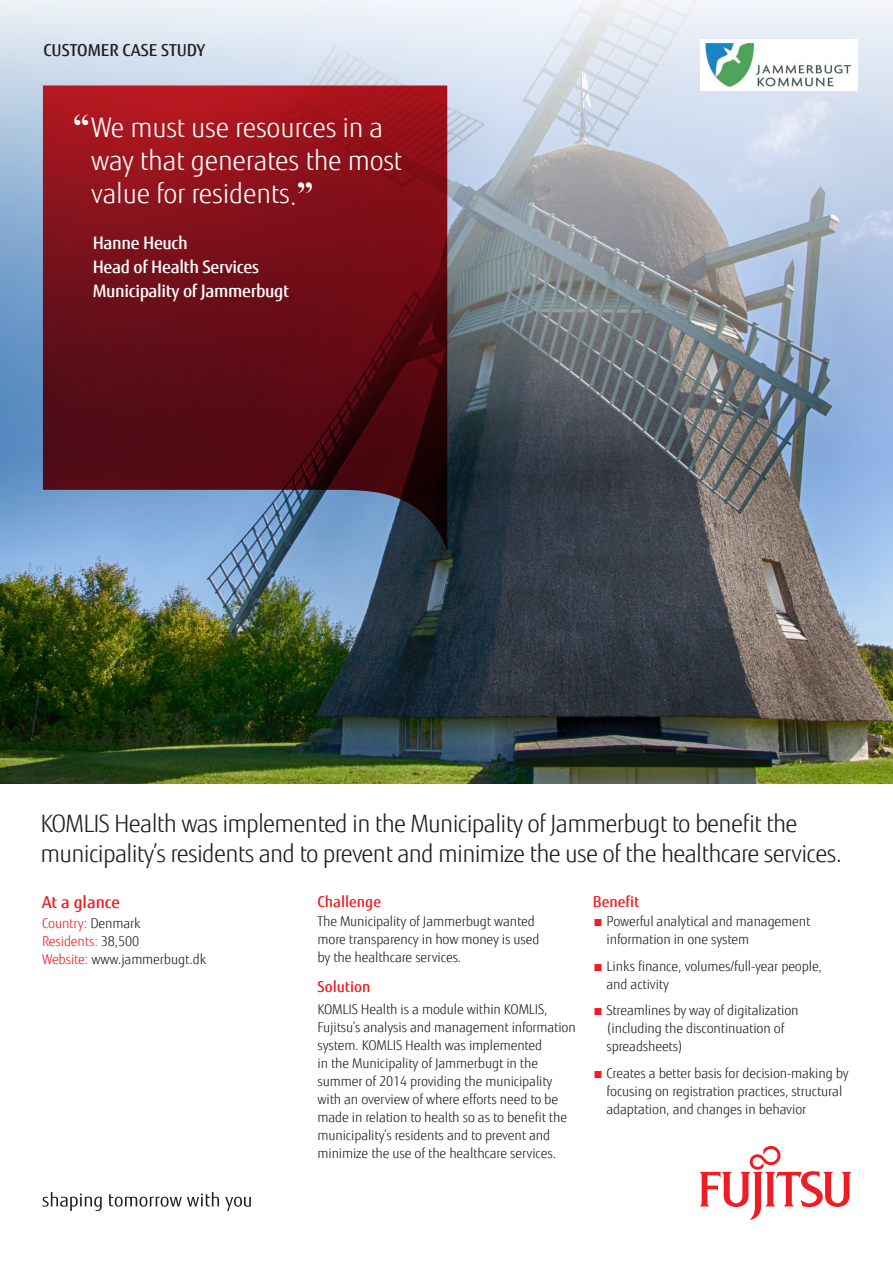
<style>
.page{position:relative;width:893px;height:1263px;background:#fff}
.page>*{position:absolute;margin:0;border:0;box-sizing:border-box;transform-origin:0 0}
.t1{font:300 27px/33px "Fujitsu Sans";letter-spacing:-.01em;color:#fff}
.t2{font:300 24px/30px "Fujitsu Sans";letter-spacing:-.03em;color:#231f20}
.t3{font:500 17.25px/24px "Fujitsu Sans";letter-spacing:-.02em;color:#fff}
.Bullet{font:500 16.5px "Fujitsu Sans";color:#231f20}
.Bullet-2{font:500 16.5px "Fujitsu Sans";color:#ee1d23}
.Bullet-3{font:500 15px "Fujitsu Sans";color:#ee1d23}
.Bullet-4{font:300 13.5px/18px "Fujitsu Sans";letter-spacing:-.01em;color:#231f20}
.Bullet-5{font:300 13.5px "Fujitsu Sans";letter-spacing:-.01em;color:#ee1d23}
.s1{font-family:"Times New Roman";font-weight:700;font-size:33px}
.s2{color:#231f20}
.s3{color:#ee1d23}
</style>
<div class="page">
<img style="left:0;top:460px;width:893px;height:323px">
<svg style="left:0;top:0;width:893px;height:460px;background:#a8b4c2"></svg>
<svg style="left:699px;top:1146px;width:153px;height:74px"></svg>
<svg style="left:43px;top:1192px;width:59px;height:19px"></svg>
<svg style="left:109px;top:1192px;width:110px;height:15px"></svg>
<svg style="left:225px;top:1197px;width:26px;height:14px"></svg>
<svg style="left:43px;top:85px;width:404px;height:464px;background:#711e2b"></svg>
<img style="left:701px;top:39px;width:157px;height:51px">
<p class="Bullet" style="left:44px;top:39px;width:163px">CUSTOMER CASE STUDY</p>
<p class="t1" style="left:91px;top:111px;width:312px;text-indent:-18px"><span class="s1">“</span>We must use resources in a way that generates the most value for residents.<span class="s1">”</span></p>
<p class="t3" style="left:93px;top:231px;width:198px">Hanne Heuch<br>Head of Health Services<br>Municipality of Jammerbugt</p>
<p class="t2" style="left:40px;top:809px;width:803px">KOMLIS Health was implemented in the Municipality of Jammerbugt to benefit the municipality’s residents and to prevent and minimize the use of the healthcare services.</p>
<p class="Bullet-2" style="left:42px;top:892px;width:80px">At a glance</p>
<p class="Bullet-5" style="left:42px;top:914px;width:100px">Country: <span class="s2">Denmark</span></p>
<p class="Bullet-5" style="left:42px;top:932px;width:99px">Residents: <span class="s2">38,500</span></p>
<p class="Bullet-4" style="left:42px;top:950px;width:166px"><span class="s3">Website:</span> www.jammerbugt.dk</p>
<p class="Bullet-3" style="left:317px;top:892px;width:65px">Challenge</p>
<p class="Bullet-4" style="left:317px;top:913px;width:224px">The Municipality of Jammerbugt wanted more transparency in how money is used by the healthcare services.</p>
<p class="Bullet-3" style="left:317px;top:977px;width:55px">Solution</p>
<p class="Bullet-4" style="left:317px;top:1000px;width:260px">KOMLIS Health is a module within KOMLIS, Fujitsu’s analysis and management information system. KOMLIS Health was implemented<br>in the Municipality of Jammerbugt in the summer of 2014 providing the municipality with an overview of where efforts need to be made in relation to health so as to benefit the municipality’s residents and to prevent and minimize the use of the healthcare services.</p>
<p class="Bullet-3" style="left:593px;top:892px;width:48px">Benefit</p>
<p class="Bullet-4" style="left:607px;top:913px;width:205px;text-indent:-14px"><span class="s3">■</span> Powerful analytical and management information in one system</p>
<p class="Bullet-4" style="left:607px;top:957px;width:217px;text-indent:-14px"><span class="s3">■</span> Links finance, volumes/full-year people, and activity</p>
<p class="Bullet-4" style="left:607px;top:1002px;width:194px;text-indent:-14px"><span class="s3">■</span> Streamlines by way of digitalization (including the discontinuation of spreadsheets)</p>
<p class="Bullet-4" style="left:607px;top:1064px;width:244px;text-indent:-14px"><span class="s3">■</span> Creates a better basis for decision-making by focusing on registration practices, structural adaptation, and changes in behavior</p>
</div>
